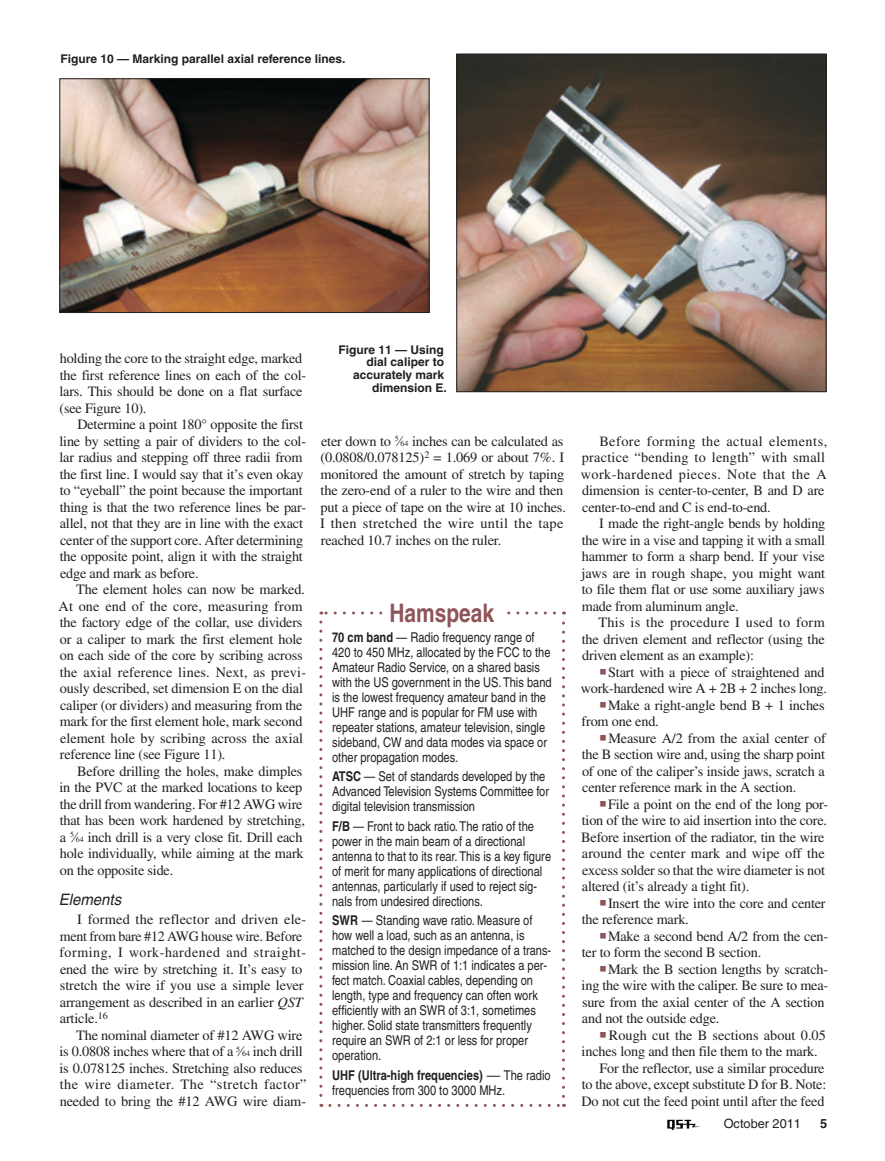
<style>
.page{position:relative;width:885px;height:1161px;background:#fff}
.page>*{position:absolute;margin:0;border:0;box-sizing:border-box;transform-origin:0 0}
.Sidebar_title{font:700 condensed 25.5px "Helvetica";color:#8f5457}
.Subhead_2{font:italic 15.75px "Helvetica";color:#231f20;scale:.95 1}
.Body_Text{font:14.25px/16.5px "Times";letter-spacing:-.015em;color:#231f20}
.Body_Text-2{font:14.25px/16.5px "Times";letter-spacing:.02em;color:#231f20}
.HAMSPEAK{font:condensed 13.5px/15px "Helvetica";color:#231f20}
.t1{font:12.75px "Helvetica";color:#231f20}
.t2{font:700 12.75px "Helvetica";color:#231f20}
.t3{font:700 12px/12.8px "Helvetica";color:#231f20;text-align:right}
.s1{font-size:7.8px}
.s2{font-style:italic}
.s3{color:#8f5457}
.s4{font-weight:700}
.s5{font-stretch:normal}
</style>
<div class="page">
<svg style="left:667px;top:1120px;width:34px;height:10px"></svg>
<svg style="left:319px;top:622px;width:3px;height:485px"></svg>
<svg style="left:330px;top:1104px;width:234px;height:3px"></svg>
<svg style="left:562px;top:612px;width:3px;height:484px"></svg>
<svg style="left:321px;top:612px;width:233px;height:3px"></svg>
<div style="left:382px;top:598px;width:121px;height:32px;background:#fff"></div>
<img style="left:61px;top:80px;width:366px;height:231px">
<div style="left:59px;top:78px;width:370px;height:235px;border:1px solid #231f20"></div>
<img style="left:458px;top:56px;width:366px;height:334px">
<div style="left:456px;top:54px;width:370px;height:338px;border:1px solid #231f20"></div>
<p class="t3" style="left:60px;top:52px;width:286px">Figure 10 — Marking parallel axial reference lines.</p>
<p class="Body_Text" style="left:59px;top:350px;width:248px">holding the core to the straight edge, marked the first reference lines on each of the col&shy;lars. This should be done on a flat surface (see Figure 10).</p>
<p class="Body_Text" style="left:59px;top:416px;width:248px;text-indent:18px">Determine a point 180° opposite the first line by setting a pair of dividers to the col&shy;lar radius and stepping off three radii from the first line. I would say that it’s even okay to “eyeball” the point because the important thing is that the two reference lines be par&shy;allel, not that they are in line with the exact center of the support core. After determining the opposite point, align it with the straight edge and mark as before.</p>
<p class="Body_Text" style="left:59px;top:581px;width:249px;text-indent:18px">The element holes can now be marked.<br>At one end of the core, measuring from the factory edge of the collar, use dividers or a caliper to mark the first element hole on each side of the core by scribing across the axial reference lines. Next, as previ&shy;ously described, set dimension E on the dial caliper (or dividers) and measuring from the mark for the first element hole, mark second element hole by scribing across the axial reference line (see Figure 11).</p>
<p class="Body_Text" style="left:59px;top:763px;width:247px;text-indent:18px">Before drilling the holes, make dimples in the PVC at the marked locations to keep the drill from wandering. For #12 AWG wire that has been work hardened by stretching, a <sup>5</sup>⁄<span class="s1">64</span> inch drill is a very close fit. Drill each hole individually, while aiming at the mark on the opposite side.</p>
<p class="Subhead_2" style="left:59px;top:890px;width:67px">Elements</p>
<p class="Body_Text" style="left:59px;top:911px;width:248px;text-indent:18px">I formed the reflector and driven ele&shy;ment from bare #12 AWG house wire. Before forming, I work-hardened and straight&shy;ened the wire by stretching it. It’s easy to stretch the wire if you use a simple lever arrangement as described in an earlier <span class="s2">QST </span>article.<sup>16</sup></p>
<p class="Body_Text" style="left:59px;top:1027px;width:248px;text-indent:17px">The nominal diameter of #12 AWG wire is 0.0808 inches where that of a <sup>5</sup>⁄<span class="s1">64</span> inch drill is 0.078125 inches. Stretching also reduces the wire diameter. The “stretch factor” needed to bring the #12 AWG wire diam-</p>
<p class="t3" style="left:338px;top:343px;width:110px">Figure 11 — Using dial caliper to accurately mark dimension E.</p>
<p class="Body_Text" style="left:320px;top:433px;width:247px">eter down to <sup>5</sup>⁄<span class="s1">64</span> inches can be calculated as (0.0808/0.078125)<sup>2</sup> = 1.069 or about 7%. I monitored the amount of stretch by taping the zero-end of a ruler to the wire and then put a piece of tape on the wire at 10 inches.<br>I then stretched the wire until the tape reached 10.7 inches on the ruler.</p>
<p class="Body_Text-2" style="left:580px;top:432px;width:248px;text-indent:19px">Before forming the actual elements, practice “bending to length” with small work-hardened pieces. Note that the A dimension is center-to-center, B and D are center-to-end and C is end-to-end.</p>
<p class="Body_Text" style="left:581px;top:515px;width:245px;text-align:justify;text-indent:18px">I made the right-angle bends by holding the wire in a vise and tapping it with a small hammer to form a sharp bend. If your vise jaws are in rough shape, you might want to file them flat or use some auxiliary jaws made from aluminum angle.</p>
<p class="Body_Text" style="left:581px;top:614px;width:244px;text-align:justify;text-indent:16px">This is the procedure I used to form the driven element and reflector (using the driven element as an example):</p>
<p class="Body_Text" style="left:580px;top:663px;width:248px;text-align:right"><span class="s3">○</span>Start with a piece of straightened and work-hardened wire A + 2B + 2 inches long.</p>
<p class="Body_Text" style="left:581px;top:696px;width:244px;text-indent:18px"><span class="s3">○</span>Make a right-angle bend B + 1 inches from one end.</p>
<p class="Body_Text" style="left:581px;top:729px;width:245px;text-align:justify;text-indent:17px"><span class="s3">○</span>Measure A/2 from the axial center of the B section wire and, using the sharp point of one of the caliper’s inside jaws, scratch a center reference mark in the A section.</p>
<p class="Body_Text" style="left:581px;top:795px;width:248px;text-indent:18px"><span class="s3">○</span>File a point on the end of the long por&shy;tion of the wire to aid insertion into the core.<br>Before insertion of the radiator, tin the wire around the center mark and wipe off the excess solder so that the wire diameter is not altered (it’s already a tight fit).</p>
<p class="Body_Text" style="left:581px;top:894px;width:245px;text-indent:17px"><span class="s3">○</span>Insert the wire into the core and center the reference mark.</p>
<p class="Body_Text" style="left:581px;top:927px;width:248px;text-indent:17px"><span class="s3">○</span>Make a second bend A/2 from the cen&shy;ter to form the second B section.</p>
<p class="Body_Text" style="left:581px;top:960px;width:248px;text-indent:18px"><span class="s3">○</span>Mark the B section lengths by scratch&shy;ing the wire with the caliper. Be sure to mea&shy;sure from the axial center of the A section and not the outside edge.</p>
<p class="Body_Text" style="left:581px;top:1026px;width:246px;text-indent:18px"><span class="s3">○</span>Rough cut the B sections about 0.05 inches long and then file them to the mark.</p>
<p class="Body_Text" style="left:581px;top:1059px;width:246px;text-indent:18px">For the reflector, use a similar procedure to the above, except substitute D for B. Note:<br>Do not cut the feed point until after the feed</p>
<p class="Sidebar_title" style="left:389px;top:598px;width:106px">Hamspeak</p>
<p class="HAMSPEAK" style="left:332px;top:629px;width:221px"><span class="s4">70 cm band</span> — Radio frequency range of 420 to 450 MHz, allocated by the FCC to the Amateur Radio Service, on a shared basis with the US government in the US. This band is the lowest frequency amateur band in the UHF range and is popular for FM use with repeater stations, amateur television, single sideband, CW and data modes via space or other propagation modes.</p>
<p class="HAMSPEAK" style="left:332px;top:769px;width:218px"><span class="s4">ATSC</span> — Set of standards developed by the<br>Advanced Television Systems Committee for digital television transmission</p>
<p class="HAMSPEAK" style="left:332px;top:818px;width:220px"><span class="s4">F/B</span> — Front to back ratio. The ratio of the power in the main beam of a directional antenna to that to its rear. This is a key figure of merit for many applications of directional antennas, particularly if used to reject sig&shy;nals from undesired directions.</p>
<p class="HAMSPEAK" style="left:332px;top:913px;width:220px"><span class="s4">SWR</span> — Standing wave ratio. Measure of how well a load, such as an antenna, is matched to the design impedance of a trans&shy;mission line. An SWR of 1:1 indicates a per&shy;fect match. Coaxial cables, depending on length, type and frequency can often work efficiently with an SWR of 3:1, sometimes higher. Solid state transmitters frequently require an SWR of 2:1 or less for proper operation.</p>
<p class="HAMSPEAK" style="left:332px;top:1067px;width:220px"><span class="s4">UHF (Ultra-high frequencies)</span> <span class="s5">—</span> The radio frequencies from 300 to 3000 MHz.</p>
<p class="t1" style="left:723px;top:1117px;width:79px">October 2011</p>
<p class="t2" style="left:819px;top:1116px;width:9px">5</p>
</div>
